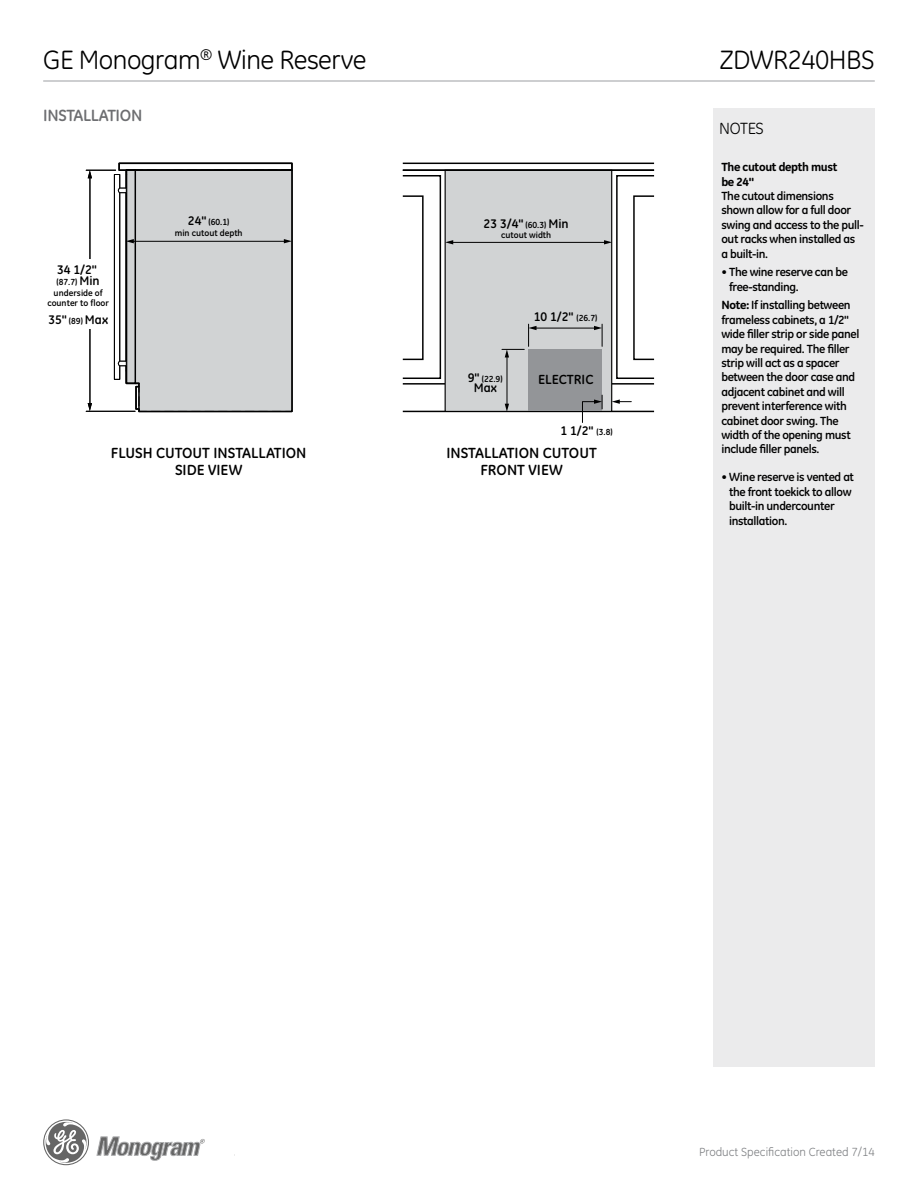
<style>
.page{position:relative;width:918px;height:1188px;background:#fff}
.page>*{position:absolute;margin:0;border:0;box-sizing:border-box;transform-origin:0 0}
.t1{font:27px "GE Inspira";letter-spacing:-.02em;color:#000}
.t2{font:700 16.5px "GE Inspira";letter-spacing:-.02em;color:#6d6e71}
.t3{font:16.5px "GE Inspira";letter-spacing:-.02em;color:#000}
.t4{font:700 15px/16.4px "GE Inspira";color:#000;text-align:center}
.t5{font:700 13.5px "GE Inspira";color:#000}
.t6{font:700 12.75px "GE Inspira";color:#000}
.t7{font:700 12px/14.4px "GE Inspira";letter-spacing:-.03em;color:#000}
.t8{font:12px "GE Inspira";color:#808285}
.t9{font:800 12px/14.4px "GE Inspira";letter-spacing:-.03em;color:#000}
.t10{font:700 9px/10.8px "GE Inspira";color:#000;text-align:center}
.s1{font-size:12.75px}
.s2{font-size:9px}
.s3{font-weight:800}
</style>
<div class="page">
<hr style="left:43px;top:80px;width:832px;height:2px;background:#a7a9ac">
<svg style="left:97px;top:1136px;width:108px;height:25px"></svg>
<svg style="left:43px;top:1119px;width:46px;height:46px"></svg>
<div style="left:713px;top:108px;width:162px;height:958px;background:#ebebec"></div>
<hr style="left:90px;top:177px;width:1px;height:228px;background:#000">
<svg style="left:88px;top:403px;width:4px;height:8px"></svg>
<svg style="left:88px;top:171px;width:4px;height:7px"></svg>
<div style="left:65px;top:259px;width:41px;height:70px;background:#fff"></div>
<div style="left:118px;top:163px;width:175px;height:8px;border:1px solid #000"></div>
<hr style="left:86px;top:411px;width:49px;height:1px;background:#000">
<hr style="left:86px;top:170px;width:30px;height:1px;background:#000">
<div style="left:114px;top:174px;width:6px;height:206px;border:1px solid #000"></div>
<svg style="left:117px;top:169px;width:176px;height:244px"></svg>
<hr style="left:403px;top:411px;width:251px;height:1px;background:#000">
<hr style="left:403px;top:383px;width:251px;height:2px;background:#000">
<div style="left:445px;top:170px;width:167px;height:241px;background:#d1d3d4"></div>
<div style="left:445px;top:170px;width:167px;height:242px;border:1px solid #000"></div>
<hr style="left:403px;top:163px;width:251px;height:1px;background:#000">
<hr style="left:403px;top:169px;width:251px;height:2px;background:#000">
<div style="left:402px;top:175px;width:39px;height:204px;border:1px solid #000"></div>
<div style="left:616px;top:175px;width:39px;height:204px;border:1px solid #000"></div>
<div style="left:402px;top:195px;width:22px;height:165px;border:1px solid #000"></div>
<div style="left:633px;top:195px;width:22px;height:165px;border:1px solid #000"></div>
<div style="left:528px;top:349px;width:74px;height:62px;background:#939598"></div>
<hr style="left:507px;top:356px;width:1px;height:49px;background:#000">
<svg style="left:505px;top:404px;width:4px;height:8px"></svg>
<hr style="left:535px;top:328px;width:60px;height:1px;background:#000">
<svg style="left:502px;top:324px;width:35px;height:33px"></svg>
<svg style="left:594px;top:324px;width:9px;height:22px"></svg>
<hr style="left:452px;top:242px;width:154px;height:1px;background:#000">
<svg style="left:445px;top:240px;width:8px;height:4px"></svg>
<svg style="left:604px;top:240px;width:8px;height:4px"></svg>
<svg style="left:612px;top:399px;width:19px;height:5px"></svg>
<svg style="left:582px;top:395px;width:21px;height:28px"></svg>
<h1 class="t1" style="left:43px;top:44px;width:325px">GE Monogram<sup>®</sup> Wine Reserve</h1>
<h2 class="t2" style="left:43px;top:105px;width:101px">INSTALLATION</h2>
<p class="t6" style="left:57px;top:261px;width:41px">34 1/2"</p>
<p class="t10" style="left:47px;top:276px;width:63px">(87.7) <span class="s1">Min </span>underside of counter to floor</p>
<p class="t6" style="left:48px;top:312px;width:61px">35" <span class="s2">(89)</span> Max</p>
<p class="t10" style="left:175px;top:216px;width:69px"><span class="s1">24"</span> (60.1)<br>min cutout depth</p>
<p class="t6" style="left:484px;top:215px;width:87px">23 3/4" <span class="s2">(60.3)</span> Min</p>
<p class="t10" style="left:501px;top:230px;width:52px">cutout width</p>
<p class="t10" style="left:468px;top:373px;width:36px"><span class="s1">9"</span> (22.9)</p>
<p class="t6" style="left:474px;top:380px;width:25px">Max</p>
<p class="t6" style="left:534px;top:309px;width:65px">10 1/2" <span class="s2">(26.7)</span></p>
<p class="t5" style="left:538px;top:371px;width:57px">ELECTRIC</p>
<p class="t6" style="left:560px;top:422px;width:54px">1 1/2" <span class="s2">(3.8)</span></p>
<p class="t4" style="left:111px;top:445px;width:197px">FLUSH CUTOUT INSTALLATION<br>SIDE VIEW</p>
<p class="t4" style="left:446px;top:445px;width:152px">INSTALLATION CUTOUT<br>FRONT VIEW</p>
<h1 class="t1" style="left:720px;top:44px;width:157px">ZDWR240HBS</h1>
<h2 class="t3" style="left:719px;top:119px;width:46px">NOTES</h2>
<p class="t9" style="left:721px;top:160px;width:118px">The cutout depth must be 24"</p>
<p class="t7" style="left:721px;top:188px;width:144px">The cutout dimensions shown allow for a full door swing and access to the pull&shy;out racks when installed as a built-in.</p>
<p class="t7" style="left:729px;top:265px;width:120px;text-indent:-8px">• The wine reserve can be free-standing.</p>
<p class="t7" style="left:721px;top:298px;width:139px"><span class="s3">Note:</span> If installing between frameless cabinets, a 1/2" wide filler strip or side panel may be required. The filler strip will act as a spacer between the door case and adjacent cabinet and will prevent interference with cabinet door swing. The width of the opening must include filler panels.</p>
<p class="t7" style="left:729px;top:470px;width:126px;text-indent:-8px">• Wine reserve is vented at the front toekick to allow built-in undercounter installation.</p>
<p class="t8" style="left:699px;top:1145px;width:177px">Product Specification Created 7/14</p>
</div>
